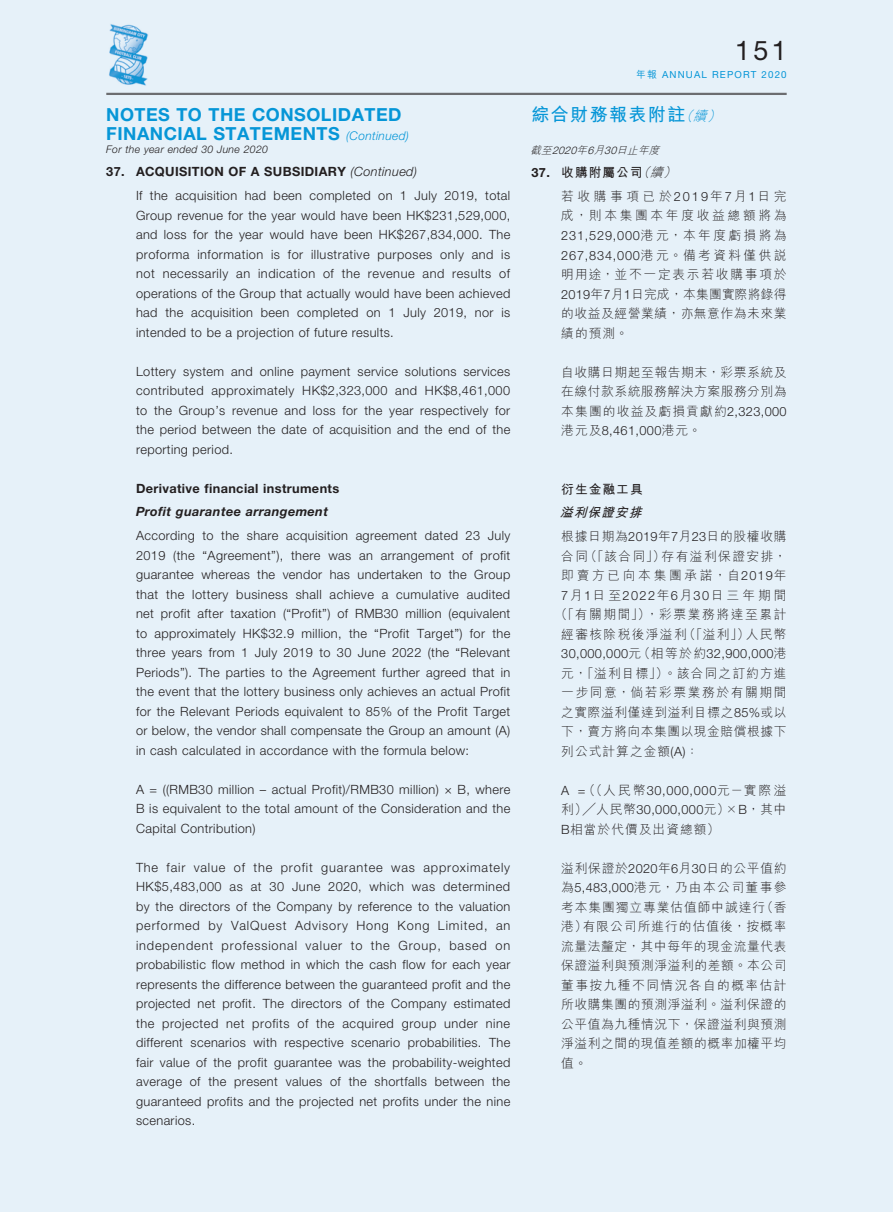
<style>
.page{position:relative;width:893px;height:1212px;background:#e6f1f9}
.page>*{position:absolute;margin:0;border:0;box-sizing:border-box;transform-origin:0 0}
.t1{font:27px "Helvetica Neue LT Std";color:#231f20}
.t2{font:700 18px/19.5px "Helvetica Neue LT Std";letter-spacing:.03em;color:#0696d7}
.t3{font:700 18px "M Hei HK";letter-spacing:.08em;color:#0696d7}
._00_txt{font:300 12.75px/19.5px "Helvetica Neue LT Std";letter-spacing:.03em;color:#231f20;text-align:justify}
._00_txt_C{font:300 12.75px/19.5px "M Hei HK";letter-spacing:.055em;color:#231f20;text-align:justify}
._01_H1{font:700 12.75px "Helvetica Neue LT Std";letter-spacing:.03em;color:#231f20}
._00_txt_C-2{font:300 12.75px "M Hei HK";letter-spacing:.125em;color:#231f20}
._02_H2{font:700 12.75px "Helvetica Neue LT Std";letter-spacing:.03em;color:#231f20}
._00_txt_C-3{font:300 12.75px "Helvetica Neue LT Std";letter-spacing:.03em;color:#231f20}
._03_H3{font:italic 700 12.75px "Helvetica Neue LT Std";letter-spacing:.03em;color:#231f20}
._00_txt_C-4{font:300 12.75px "M Hei HK";letter-spacing:.11em;color:#231f20}
._00_txt_C-5{font:300 12.75px "M Hei HK";letter-spacing:.105em;color:#231f20}
._00_txt_C-6{font:300 12.75px "M Hei HK";letter-spacing:.085em;color:#231f20}
._00_txt_C-7{font:300 12.75px "M Hei HK";letter-spacing:.21em;color:#231f20}
._01_H1_C{font:700 12.75px "M Hei HK";letter-spacing:.08em;color:#231f20}
._00_txt_C-8{font:300 12.75px "M Hei HK";letter-spacing:.08em;color:#231f20}
._02_H2_C{font:700 12.75px "M Hei HK";letter-spacing:.08em;color:#231f20}
._03_H3_C{font:italic 700 12.75px "M Hei HK";color:#231f20}
.t4{font:italic 300 10.5px "Helvetica Neue LT Std";letter-spacing:.03em;color:#231f20}
.t5{font:italic 300 10.5px "M Hei HK";color:#231f20}
.t6{font:9.75px "Helvetica Neue LT Std";letter-spacing:.12em;color:#0696d7}
.s1{font-weight:300;font-style:italic;font-size:12px}
.s2{font-weight:300;font-style:italic}
.s3{font-family:"M Hei HK";font-weight:500}
.s4{font-weight:300;font-style:italic;font-size:13.5px}
.s5{font-family:"Helvetica Neue LT Std"}
.s6{font-family:"M Hei HK"}
</style>
<div class="page">
<hr style="left:106px;top:93px;width:681px;height:2px;background:#6c6d70">
<img style="left:109px;top:24px;width:40px;height:62px">
<h2 class="t2" style="left:106px;top:104px;width:304px">NOTES TO THE CONSOLIDATED<br>FINANCIAL STATEMENTS <span class="s1">(Continued)</span></h2>
<p class="t4" style="left:106px;top:143px;width:163px">For the year ended 30 June 2020</p>
<p class="_01_H1" style="left:106px;top:164px;width:312px">37. ACQUISITION OF A SUBSIDIARY <span class="s2">(Continued)</span></p>
<p class="_00_txt" style="left:136px;top:186px;width:376px">If the acquisition had been completed on 1 July 2019, total Group revenue for the year would have been HK$231,529,000, and loss for the year would have been HK$267,834,000. The proforma information is for illustrative purposes only and is not necessarily an indication of the revenue and results of operations of the Group that actually would have been achieved had the acquisition been completed on 1 July 2019, nor is intended to be a projection of future results.</p>
<p class="_00_txt" style="left:136px;top:361px;width:376px">Lottery system and online payment service solutions services contributed approximately HK$2,323,000 and HK$8,461,000 to the Group’s revenue and loss for the year respectively for the period between the date of acquisition and the end of the reporting period.</p>
<p class="_02_H2" style="left:136px;top:480px;width:205px">Derivative financial instruments</p>
<p class="_03_H3" style="left:136px;top:504px;width:194px">Profit guarantee arrangement</p>
<p class="_00_txt" style="left:136px;top:526px;width:376px">According to the share acquisition agreement dated 23 July 2019 (the “Agreement”), there was an arrangement of profit guarantee whereas the vendor has undertaken to the Group that the lottery business shall achieve a cumulative audited net profit after taxation (“Profit”) of RMB30 million (equivalent to approximately HK$32.9 million, the “Profit Target”) for the three years from 1 July 2019 to 30 June 2022 (the “Relevant Periods”). The parties to the Agreement further agreed that in the event that the lottery business only achieves an actual Profit for the Relevant Periods equivalent to 85% of the Profit Target or below, the vendor shall compensate the Group an amount (A) in cash calculated in accordance with the formula below:</p>
<p class="_00_txt" style="left:136px;top:779px;width:376px">A = ((RMB30 million – actual Profit)/RMB30 million) × B, where B is equivalent to the total amount of the Consideration and the Capital Contribution)</p>
<p class="_00_txt" style="left:136px;top:857px;width:376px">The fair value of the profit guarantee was approximately HK$5,483,000 as at 30 June 2020, which was determined by the directors of the Company by reference to the valuation performed by ValQuest Advisory Hong Kong Limited, an independent professional valuer to the Group, based on probabilistic flow method in which the cash flow for each year represents the difference between the guaranteed profit and the projected net profit. The directors of the Company estimated the projected net profits of the acquired group under nine different scenarios with respective scenario probabilities. The fair value of the profit guarantee was the probability-weighted average of the present values of the shortfalls between the guaranteed profits and the projected net profits under the nine scenarios.</p>
<h1 class="t1" style="left:735px;top:34px;width:53px">151</h1>
<p class="t6" style="left:636px;top:68px;width:152px"><span class="s3">年報</span> ANNUAL REPORT 2020</p>
<h2 class="t3" style="left:531px;top:102px;width:195px">綜合財務報表附註<span class="s4">（續）</span></h2>
<p class="t5" style="left:530px;top:142px;width:134px">截至<span class="s5">2020</span>年<span class="s5">6</span>月<span class="s5">30</span>日止年度</p>
<p class="_01_H1_C" style="left:531px;top:163px;width:150px"><span class="s5">37.</span> 收購附屬公司<span class="s2">（續）</span></p>
<p class="_00_txt_C" style="left:561px;top:186px;width:227px">若收購事項已於<span class="s5">2019</span>年<span class="s5">7</span>月<span class="s5">1</span>日完成，則本集團本年度收益總額將為<span class="s5">231,529,000</span>港元，本年度虧損將為<span class="s5">267,834,000</span>港元。備考資料僅供說明用途，並不一定表示若收購事項於<span class="s5">2019</span>年<span class="s5">7</span>月<span class="s5">1</span>日完成，本集團實際將錄得的收益及經營業績，亦無意作為未來業績的預測。</p>
<p class="_00_txt_C" style="left:561px;top:362px;width:227px">自收購日期起至報告期末，彩票系統及在線付款系統服務解決方案服務分別為本集團的收益及虧損貢獻約<span class="s5">2,323,000</span>港元及<span class="s5">8,461,000</span>港元。</p>
<p class="_02_H2_C" style="left:561px;top:480px;width:83px">衍生金融工具</p>
<p class="_03_H3_C" style="left:560px;top:503px;width:87px">溢利保證安排</p>
<p class="_00_txt_C" style="left:561px;top:526px;width:227px">根據日期為<span class="s5">2019</span>年<span class="s5">7</span>月<span class="s5">23</span>日的股權收購</p>
<p class="_00_txt_C-4" style="left:561px;top:547px;width:227px">合同（「該合同」）存有溢利保證安排，</p>
<p class="_00_txt_C-7" style="left:561px;top:566px;width:227px">即賣方已向本集團承諾，自<span class="s5">2019</span>年</p>
<p class="_00_txt_C" style="left:561px;top:585px;width:227px"><span class="s5">7</span>月<span class="s5">1</span>日至<span class="s5">2022</span>年<span class="s5">6</span>月<span class="s5">30</span>日三年期間</p>
<p class="_00_txt_C-2" style="left:555px;top:605px;width:233px">（「有關期間」），彩票業務將達至累計</p>
<p class="_00_txt_C-5" style="left:561px;top:625px;width:227px">經審核除稅後淨溢利（「溢利」）人民幣</p>
<p class="_00_txt_C-3" style="left:561px;top:646px;width:227px">30,000,000<span class="s6">元（相等於約</span>32,900,000<span class="s6">港</span></p>
<p class="_00_txt_C-6" style="left:561px;top:664px;width:227px">元，「溢利目標」）。該合同之訂約方進</p>
<p class="_00_txt_C-2" style="left:561px;top:683px;width:227px">一步同意，倘若彩票業務於有關期間</p>
<p class="_00_txt_C" style="left:561px;top:702px;width:227px">之實際溢利僅達到溢利目標之<span class="s5">85%</span>或以</p>
<p class="_00_txt_C" style="left:561px;top:721px;width:227px">下，賣方將向本集團以現金賠償根據下</p>
<p class="_00_txt_C-8" style="left:561px;top:742px;width:139px">列公式計算之金額<span class="s5">(A)</span>：</p>
<p class="_00_txt_C" style="left:561px;top:780px;width:227px"><span class="s5">A =</span>（（人民幣<span class="s5">30,000,000</span>元－實際溢利）╱人民幣<span class="s5">30,000,000</span>元）×<span class="s5">B</span>，其中<span class="s5">B</span>相當於代價及出資總額）</p>
<p class="_00_txt_C" style="left:561px;top:858px;width:227px">溢利保證於<span class="s5">2020</span>年<span class="s5">6</span>月<span class="s5">30</span>日的公平值約為<span class="s5">5,483,000</span>港元，乃由本公司董事參考本集團獨立專業估值師中誠達行（香港）有限公司所進行的估值後，按概率流量法釐定，其中每年的現金流量代表保證溢利與預測淨溢利的差額。本公司董事按九種不同情況各自的概率估計所收購集團的預測淨溢利。溢利保證的公平值為九種情況下，保證溢利與預測淨溢利之間的現值差額的概率加權平均值。</p>
</div>
